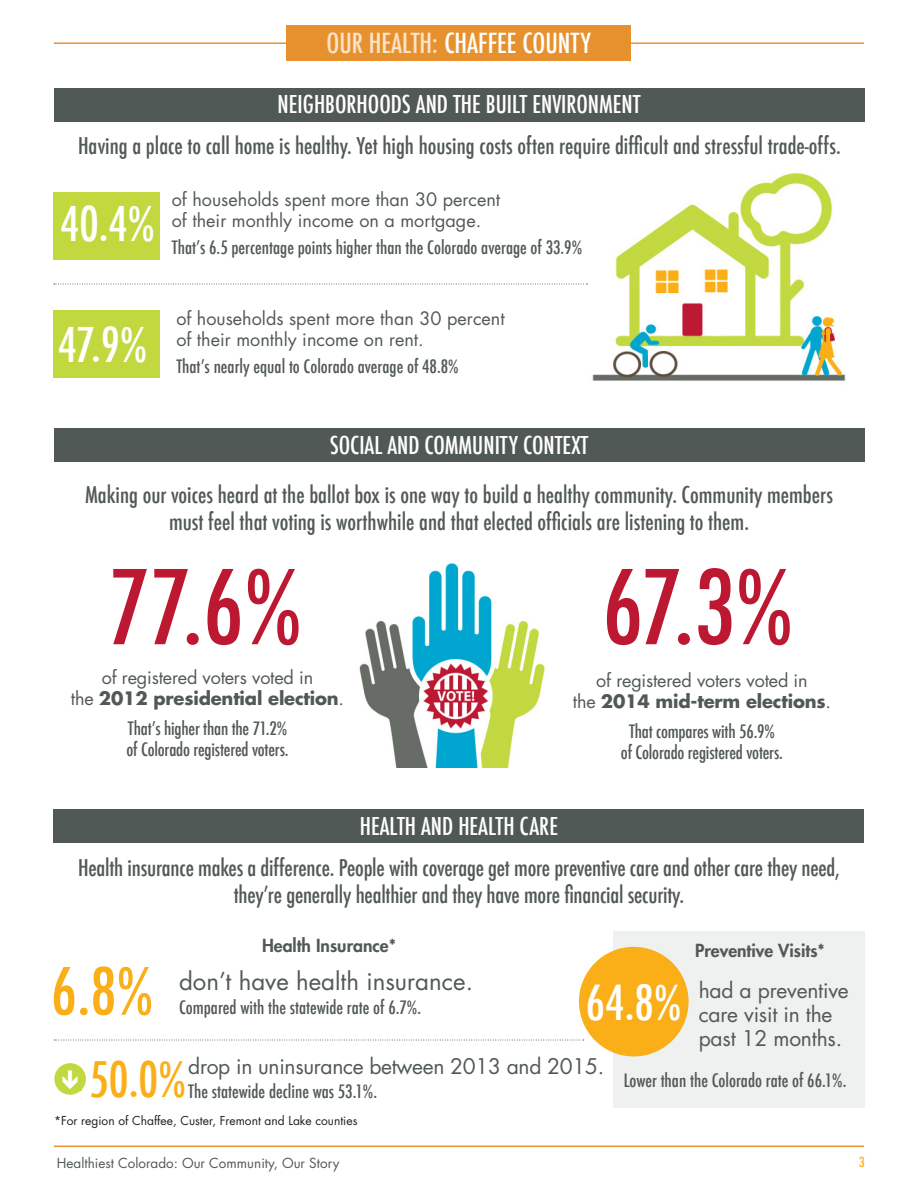
<style>
.page{position:relative;width:918px;height:1188px;background:#fff}
.page>*{position:absolute;margin:0;border:0;box-sizing:border-box;transform-origin:0 0}
.t1{font:500 condensed 99.75px "Futura";color:#bd1832}
.t2{font:500 condensed 63.45px "Futura";color:#faaf18}
.t3{font:500 condensed 47.7px "Futura";color:#faaf18}
.t4{font:500 condensed 47.25px "Futura";color:#fff}
.t5{font:500 condensed 46.8px "Futura";color:#fff}
.t6{font:500 condensed 27px "Futura";color:#fff}
.t7{font:500 condensed 24px "Futura";color:#fff}
.t8{font:24px "Futura Std";color:#515957}
.t9{font:500 condensed 22.5px/27px "Futura";color:#515957;text-align:center}
.t10{font:21px/24px "Futura Std";letter-spacing:-.01em;color:#515957}
.t11{font:500 condensed 18px/21px "Futura";color:#515957}
.t12{font:18px/21px "Futura Std";color:#515957}
.t13{font:800 17.55px "Futura Std";color:#515957}
.t14{font:13.5px "Futura Std";color:#515957}
.t15{font:500 condensed 13.5px "Futura";color:#faaf18}
.t16{font:12px "Futura Std";color:#231f20}
.s1{color:#f9e3cb}
.s2{font-weight:700}
</style>
<div class="page">
<div style="left:613px;top:932px;width:252px;height:176px;background:#eff0f0"></div>
<div style="left:53px;top:192px;width:107px;height:68px;background:#c2d83f"></div>
<div style="left:53px;top:310px;width:107px;height:68px;background:#c2d83f"></div>
<img style="left:574px;top:172px;width:272px;height:209px">
<hr style="left:54px;top:42px;width:810px;height:2px;background:#e7912e">
<div style="left:286px;top:25px;width:345px;height:36px;background:#e7912e"></div>
<div style="left:54px;top:88px;width:810px;height:33px;background:#515957"></div>
<div style="left:54px;top:428px;width:810px;height:34px;background:#515957"></div>
<div style="left:54px;top:810px;width:810px;height:33px;background:#515957"></div>
<svg style="left:54px;top:1063px;width:32px;height:32px"></svg>
<div style="left:59px;top:1068px;width:23px;height:22px;background:#c2d83f"></div>
<svg style="left:54px;top:1040px;width:530px;height:1px"></svg>
<img style="left:359px;top:563px;width:186px;height:204px">
<svg style="left:54px;top:284px;width:533px;height:1px"></svg>
<div style="left:579px;top:947px;width:110px;height:109px;background:#faaf18;border-radius:50%"></div>
<hr style="left:54px;top:1146px;width:810px;height:1px;background:#e7912e">
<p class="t6" style="left:326px;top:25px;width:266px"><span class="s1">OUR HEALTH:</span> CHAFFEE COUNTY</p>
<p class="t7" style="left:278px;top:89px;width:364px">NEIGHBORHOODS AND THE BUILT ENVIRONMENT</p>
<p class="t9" style="left:78px;top:133px;width:764px">Having a place to call home is healthy. Yet high housing costs often require difficult and stressful trade-offs.</p>
<p class="t5" style="left:60px;top:193px;width:96px">40.4%</p>
<p class="t12" style="left:172px;top:189px;width:330px">of households spent more than 30 percent of their monthly income on a mortgage.</p>
<p class="t11" style="left:172px;top:237px;width:412px">That’s 6.5 percentage points higher than the Colorado average of 33.9%</p>
<p class="t5" style="left:58px;top:314px;width:91px">47.9%</p>
<p class="t12" style="left:176px;top:308px;width:330px">of households spent more than 30 percent of their monthly income on rent.</p>
<p class="t11" style="left:176px;top:355px;width:284px">That’s nearly equal to Colorado average of 48.8%</p>
<p class="t7" style="left:330px;top:429px;width:260px">SOCIAL AND COMMUNITY CONTEXT</p>
<p class="t9" style="left:85px;top:481px;width:749px">Making our voices heard at the ballot box is one way to build a healthy community. Community members must feel that voting is worthwhile and that elected officials are listening to them.</p>
<p class="t1" style="left:108px;top:543px;width:195px">77.6%</p>
<p class="t1" style="left:602px;top:543px;width:192px">67.3%</p>
<p class="t12" style="left:71px;top:668px;width:275px;text-align:center">of registered voters voted in<br>the <span class="s2">2012 presidential election</span>.</p>
<p class="t11" style="left:127px;top:718px;width:164px">That’s higher than the 71.2% of Colorado registered voters.</p>
<p class="t12" style="left:573px;top:670px;width:260px;text-align:center">of registered voters voted in<br>the <span class="s2">2014 mid-term elections</span>.</p>
<p class="t11" style="left:621px;top:721px;width:164px;text-align:center">That compares with 56.9%<br>of Colorado registered voters.</p>
<p class="t7" style="left:360px;top:811px;width:200px">HEALTH AND HEALTH CARE</p>
<p class="t9" style="left:78px;top:855px;width:763px">Health insurance makes a difference. People with coverage get more preventive care and other care they need, they’re generally healthier and they have more financial security.</p>
<p class="t13" style="left:262px;top:934px;width:135px">Health Insurance*</p>
<p class="t13" style="left:695px;top:940px;width:131px">Preventive Visits*</p>
<p class="t2" style="left:51px;top:951px;width:104px">6.8%</p>
<p class="t8" style="left:179px;top:966px;width:295px">don’t have health insurance.</p>
<p class="t11" style="left:179px;top:997px;width:244px">Compared with the statewide rate of 6.7%.</p>
<p class="t10" style="left:699px;top:979px;width:152px">had a preventive care visit in the past 12 months.</p>
<p class="t11" style="left:624px;top:1070px;width:224px">Lower than the Colorado rate of 66.1%.</p>
<p class="t4" style="left:586px;top:973px;width:97px">64.8%</p>
<p class="t10" style="left:188px;top:1055px;width:417px">drop in uninsurance between 2013 and 2015.</p>
<p class="t11" style="left:188px;top:1081px;width:190px">The statewide decline was 53.1%.</p>
<p class="t3" style="left:89px;top:1048px;width:98px">50.0%</p>
<p class="t16" style="left:54px;top:1113px;width:305px">*For region of Chaffee, Custer, Fremont and Lake counties</p>
<p class="t14" style="left:57px;top:1155px;width:284px">Healthiest Colorado: Our Community, Our Story</p>
<p class="t15" style="left:859px;top:1153px;width:7px">3</p>
</div>
